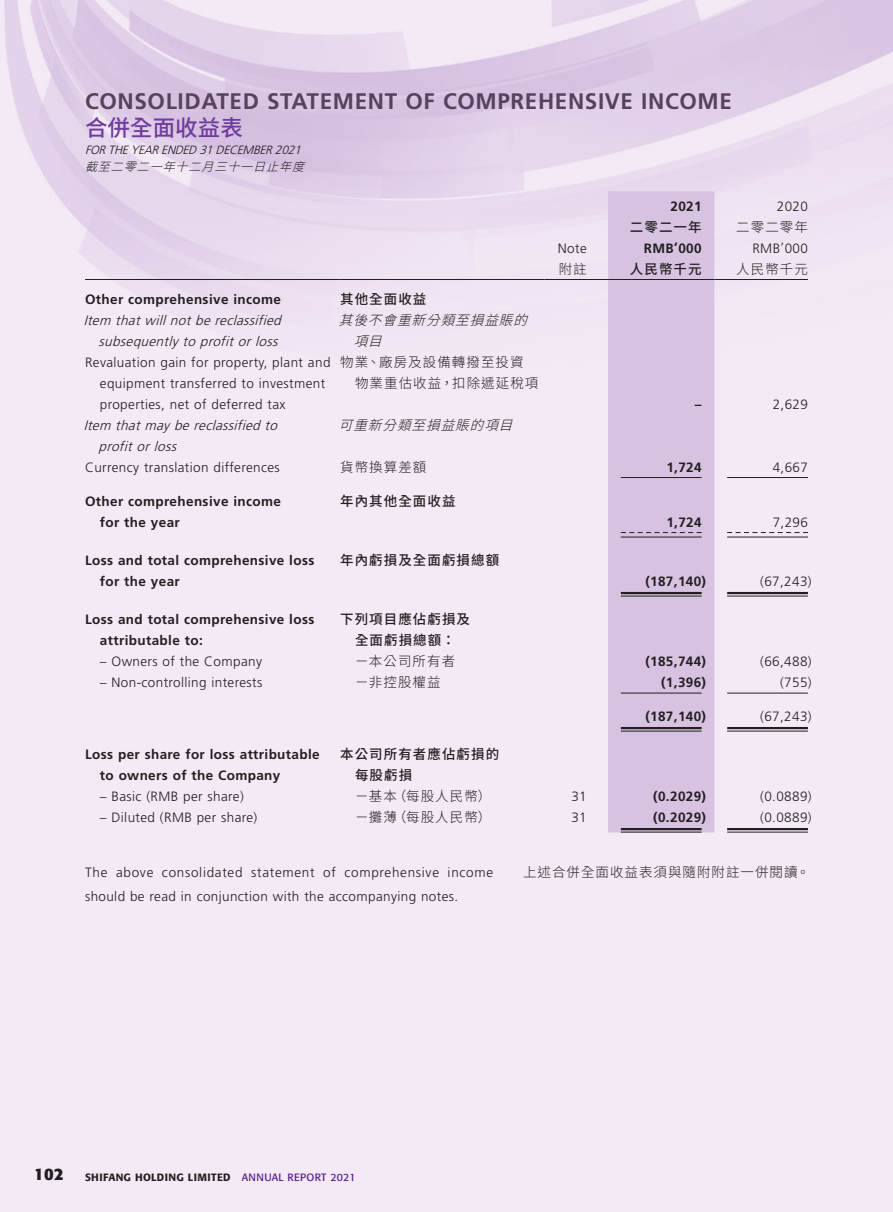
<style>
.page{position:relative;width:893px;height:1212px;background:#fff}
.page>*{position:absolute;margin:0;border:0;box-sizing:border-box;transform-origin:0 0}
.t1{font:700 22.5px "Frutiger LT Std";letter-spacing:.03em;color:#58415a}
.t2{font:500 22.5px "Source Han Sans TC";letter-spacing:.005em;color:#6f3b9c}
.t3{font:700 16.5px "Formata";color:#231f20}
.Body_Text{font:300 13.5px/21px "Frutiger LT Std";letter-spacing:.03em;color:#231f20}
.Body_Text-2{font:700 13.5px/21px "Frutiger LT Std";letter-spacing:.03em;color:#231f20}
.Body_Text-3{font:300 13.5px/24px "Frutiger LT Std";letter-spacing:.055em;color:#231f20}
.Body_Text-4{font:italic 300 13.5px/21px "Frutiger LT Std";color:#231f20;text-align:right}
.Body_Text-5{font:300 13.5px/21px "Source Han Sans TC";letter-spacing:.08em;color:#231f20}
.Body_Text-6{font:500 13.5px/21px "Source Han Sans TC";letter-spacing:.08em;color:#231f20;text-align:center}
.Body_Text-7{font:italic 300 13.5px/21px "Source Han Sans TC";color:#231f20}
.C_Body_Text{font:300 13.5px "Source Han Sans TC";letter-spacing:.075em;color:#231f20}
.t4{font:italic 300 12px "Frutiger LT Std";color:#231f20}
.t5{font:italic 300 12px "Source Han Sans TC";color:#231f20}
.t6{font:500 10.5px "Formata";letter-spacing:.03em;color:#231f20}
.s1{font-weight:400;color:#53168b}
</style>
<div class="page">
<div style="left:608px;top:191px;width:106px;height:641px;background:#d7c2e2"></div>
<hr style="left:85px;top:279px;width:255px;height:1px;background:#231f20">
<hr style="left:340px;top:279px;width:204px;height:1px;background:#231f20">
<hr style="left:544px;top:279px;width:64px;height:1px;background:#231f20">
<hr style="left:608px;top:279px;width:106px;height:1px;background:#231f20">
<hr style="left:714px;top:279px;width:94px;height:1px;background:#231f20">
<hr style="left:621px;top:477px;width:81px;height:1px;background:#231f20">
<hr style="left:727px;top:477px;width:81px;height:1px;background:#231f20">
<svg style="left:621px;top:532px;width:81px;height:1px"></svg>
<svg style="left:727px;top:532px;width:81px;height:1px"></svg>
<hr style="left:621px;top:537px;width:81px;height:1px;background:#231f20">
<hr style="left:727px;top:537px;width:81px;height:1px;background:#231f20">
<hr style="left:621px;top:592px;width:81px;height:2px;background:#231f20">
<hr style="left:621px;top:596px;width:81px;height:1px;background:#231f20">
<hr style="left:727px;top:592px;width:81px;height:2px;background:#231f20">
<hr style="left:727px;top:596px;width:81px;height:1px;background:#231f20">
<hr style="left:621px;top:693px;width:81px;height:1px;background:#231f20">
<hr style="left:727px;top:693px;width:81px;height:1px;background:#231f20">
<hr style="left:621px;top:727px;width:81px;height:2px;background:#231f20">
<hr style="left:621px;top:731px;width:81px;height:1px;background:#231f20">
<hr style="left:727px;top:727px;width:81px;height:2px;background:#231f20">
<hr style="left:727px;top:731px;width:81px;height:1px;background:#231f20">
<hr style="left:621px;top:828px;width:81px;height:2px;background:#231f20">
<hr style="left:621px;top:832px;width:81px;height:1px;background:#231f20">
<hr style="left:727px;top:828px;width:81px;height:2px;background:#231f20">
<hr style="left:727px;top:832px;width:81px;height:1px;background:#231f20">
<h1 class="t1" style="left:85px;top:88px;width:648px">CONSOLIDATED STATEMENT OF COMPREHENSIVE INCOME</h1>
<h1 class="t2" style="left:85px;top:115px;width:159px">合併全面收益表</h1>
<p class="t4" style="left:85px;top:143px;width:221px">FORTHEYEARENDED 31DECEMBER2021</p>
<p class="t5" style="left:85px;top:160px;width:230px">截至二零二一年十二月三十一日止年度</p>
<p class="Body_Text-2" style="left:670px;top:196px;width:33px">2021</p>
<p class="Body_Text" style="left:777px;top:196px;width:33px">2020</p>
<p class="Body_Text-6" style="left:630px;top:217px;width:73px">二零二一年</p>
<p class="Body_Text-5" style="left:736px;top:217px;width:73px">二零二零年</p>
<p class="Body_Text-2" style="left:85px;top:289px;width:197px">Other comprehensive income</p>
<p class="Body_Text-6" style="left:340px;top:289px;width:88px">其他全面收益</p>
<p class="Body_Text-4" style="left:84px;top:310px;width:203px">Item thatwillnotbe reclassified subsequentlyto profitorloss</p>
<p class="Body_Text-7" style="left:354px;top:310px;width:185px;text-indent:-15px">其後不會重新分類至損益賬的項目</p>
<p class="Body_Text" style="left:100px;top:352px;width:232px;text-indent:-15px">Revaluation gain for property, plant and equipment transferred to investment properties, net of deferred tax</p>
<p class="Body_Text-5" style="left:355px;top:352px;width:185px;text-indent:-15px">物業、廠房及設備轉撥至投資物業重估收益，扣除遞延稅項</p>
<p class="Body_Text" style="left:558px;top:238px;width:30px">Note</p>
<p class="Body_Text-2" style="left:644px;top:238px;width:59px">RMB’000</p>
<p class="Body_Text" style="left:752px;top:238px;width:57px">RMB’000</p>
<p class="Body_Text-5" style="left:559px;top:259px;width:30px">附註</p>
<p class="Body_Text-6" style="left:630px;top:259px;width:73px">人民幣千元</p>
<p class="Body_Text-5" style="left:736px;top:259px;width:73px">人民幣千元</p>
<p class="Body_Text-2" style="left:695px;top:394px;width:8px">–</p>
<p class="Body_Text" style="left:773px;top:394px;width:37px">2,629</p>
<p class="Body_Text-4" style="left:99px;top:415px;width:184px;text-align:left;text-indent:-15px">Item thatmaybe reclassified to profitorloss</p>
<p class="Body_Text-7" style="left:339px;top:415px;width:185px">可重新分類至損益賬的項目</p>
<p class="Body_Text" style="left:85px;top:457px;width:196px">Currency translation differences</p>
<p class="Body_Text-5" style="left:340px;top:457px;width:88px">貨幣換算差額</p>
<p class="Body_Text-2" style="left:666px;top:457px;width:37px">1,724</p>
<p class="Body_Text" style="left:773px;top:457px;width:37px">4,667</p>
<p class="Body_Text-2" style="left:100px;top:491px;width:183px;text-indent:-15px">Other comprehensive income for the year</p>
<p class="Body_Text-6" style="left:340px;top:491px;width:117px">年內其他全面收益</p>
<p class="Body_Text-2" style="left:666px;top:512px;width:37px">1,724</p>
<p class="Body_Text" style="left:773px;top:512px;width:37px">7,296</p>
<p class="Body_Text-2" style="left:100px;top:550px;width:216px;text-indent:-15px">Loss and total comprehensive loss for the year</p>
<p class="Body_Text-6" style="left:340px;top:550px;width:161px">年內虧損及全面虧損總額</p>
<p class="Body_Text-2" style="left:645px;top:571px;width:62px">(187,140)</p>
<p class="Body_Text" style="left:760px;top:571px;width:53px">(67,243)</p>
<p class="Body_Text-2" style="left:100px;top:609px;width:216px;text-indent:-15px">Loss and total comprehensive loss attributable to:</p>
<p class="Body_Text-6" style="left:340px;top:609px;width:131px">下列項目應佔虧損及全面虧損總額：</p>
<p class="Body_Text" style="left:100px;top:651px;width:164px">– Owners of the Company</p>
<p class="Body_Text-5" style="left:355px;top:651px;width:102px">－本公司所有者</p>
<p class="Body_Text-2" style="left:645px;top:651px;width:62px">(185,744)</p>
<p class="Body_Text" style="left:760px;top:651px;width:53px">(66,488)</p>
<p class="Body_Text" style="left:100px;top:672px;width:164px">– Non-controlling interests</p>
<p class="Body_Text-5" style="left:355px;top:672px;width:87px">－非控股權益</p>
<p class="Body_Text-2" style="left:661px;top:672px;width:47px">(1,396)</p>
<p class="Body_Text" style="left:780px;top:672px;width:33px">(755)</p>
<p class="Body_Text-2" style="left:645px;top:706px;width:62px">(187,140)</p>
<p class="Body_Text" style="left:760px;top:706px;width:53px">(67,243)</p>
<p class="Body_Text-2" style="left:100px;top:744px;width:221px;text-indent:-15px">Loss per share for loss attributable to owners of the Company</p>
<p class="Body_Text-6" style="left:355px;top:744px;width:146px;text-align:left;text-indent:-15px">本公司所有者應佔虧損的每股虧損</p>
<p class="Body_Text" style="left:100px;top:786px;width:145px">– Basic (RMB per share)</p>
<p class="Body_Text-5" style="left:355px;top:786px;width:138px">－基本（每股人民幣）</p>
<p class="Body_Text" style="left:571px;top:786px;width:17px">31</p>
<p class="Body_Text-2" style="left:653px;top:786px;width:54px">(0.2029)</p>
<p class="Body_Text" style="left:760px;top:786px;width:53px">(0.0889)</p>
<p class="Body_Text" style="left:100px;top:807px;width:159px">– Diluted (RMB per share)</p>
<p class="Body_Text-5" style="left:355px;top:807px;width:138px">－攤薄（每股人民幣）</p>
<p class="Body_Text" style="left:571px;top:807px;width:17px">31</p>
<p class="Body_Text-2" style="left:653px;top:807px;width:54px">(0.2029)</p>
<p class="Body_Text" style="left:760px;top:807px;width:53px">(0.0889)</p>
<p class="Body_Text-3" style="left:85px;top:861px;width:410px">The above consolidated statement of comprehensive income should be read in conjunction with the accompanying notes.</p>
<p class="C_Body_Text" style="left:523px;top:865px;width:288px">上述合併全面收益表須與隨附附註一併閱讀。</p>
<p class="t3" style="left:34px;top:1163px;width:31px">102</p>
<p class="t6" style="left:85px;top:1170px;width:272px">SHIFANG HOLDING LIMITED <span class="s1">ANNUAL REPORT 2021</span></p>
</div>
